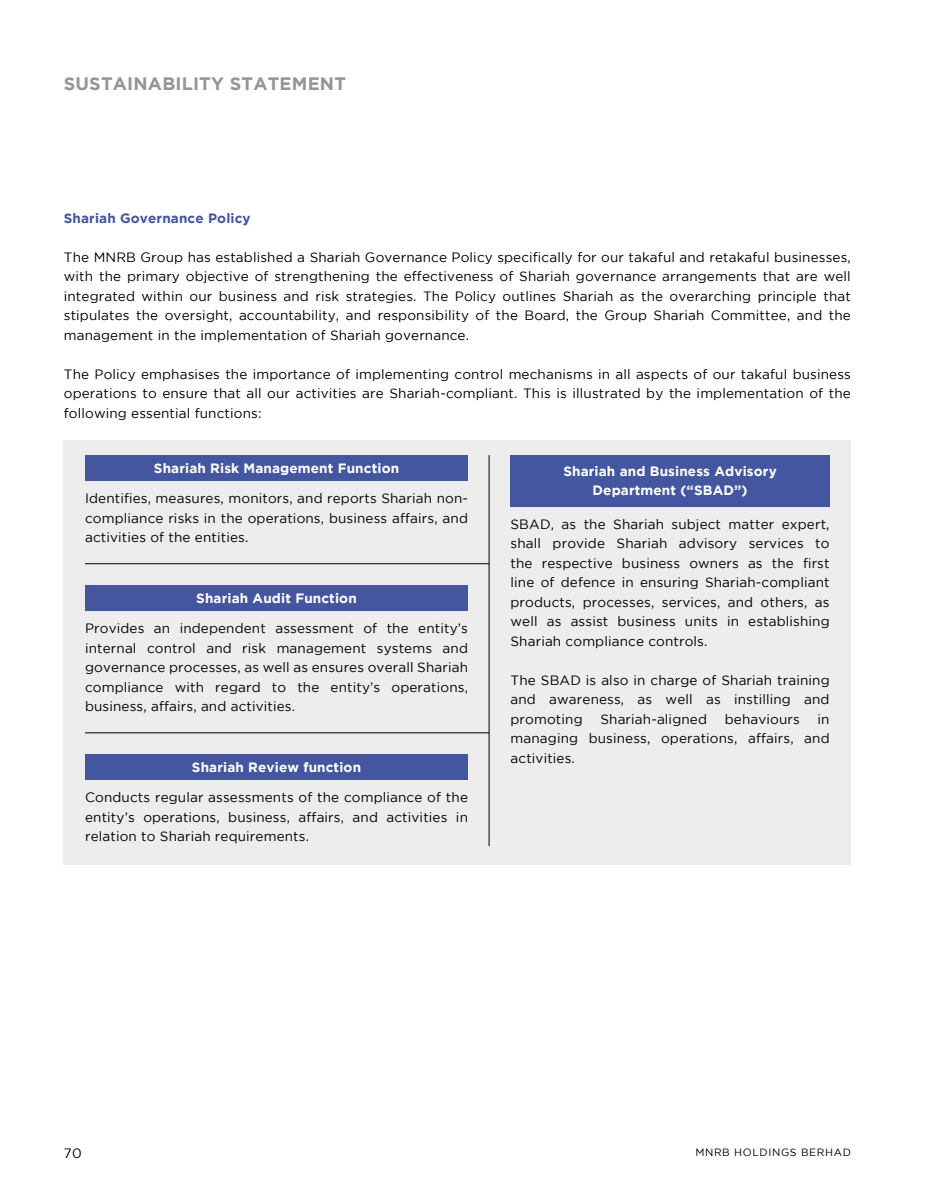
<style>
.page{position:relative;width:936px;height:1191px;background:#fff}
.page>*{position:absolute;margin:0;border:0;box-sizing:border-box;transform-origin:0 0}
.t1{font:700 18px "Gotham";letter-spacing:.01em;color:#939598}
.t2{font:13.5px/19.5px "Gotham";letter-spacing:.01em;color:#000;text-align:justify}
.t3{font:700 13.5px/19.5px "Gotham";letter-spacing:.01em;color:#fff;text-align:center}
.t4{font:700 13.5px "Gotham";letter-spacing:.01em;color:#43569f}
.t5{font:10.5px "Gotham";letter-spacing:.06em;color:#000}
</style>
<div class="page">
<div style="left:64px;top:440px;width:786px;height:424px;background:#ededee"></div>
<div style="left:85px;top:455px;width:383px;height:25px;background:#43569f"></div>
<div style="left:510px;top:455px;width:319px;height:51px;background:#43569f"></div>
<div style="left:85px;top:585px;width:383px;height:25px;background:#43569f"></div>
<div style="left:85px;top:754px;width:383px;height:26px;background:#43569f"></div>
<hr style="left:85px;top:563px;width:404px;height:1px;background:#000">
<hr style="left:489px;top:455px;width:1px;height:391px;background:#000">
<hr style="left:85px;top:732px;width:404px;height:1px;background:#000">
<h1 class="t1" style="left:64px;top:73px;width:284px">SUSTAINABILITY STATEMENT</h1>
<p class="t4" style="left:64px;top:210px;width:188px">Shariah Governance Policy</p>
<p class="t2" style="left:64px;top:247px;width:788px">The MNRB Group has established a Shariah Governance Policy specifically for our takaful and retakaful businesses, with the primary objective of strengthening the effectiveness of Shariah governance arrangements that are well integrated within our business and risk strategies. The Policy outlines Shariah as the overarching principle that stipulates the oversight, accountability, and responsibility of the Board, the Group Shariah Committee, and the management in the implementation of Shariah governance.</p>
<p class="t2" style="left:64px;top:364px;width:788px">The Policy emphasises the importance of implementing control mechanisms in all aspects of our takaful business operations to ensure that all our activities are Shariah-compliant. This is illustrated by the implementation of the following essential functions:</p>
<p class="t3" style="left:154px;top:458px;width:247px">Shariah Risk Management Function</p>
<p class="t3" style="left:563px;top:461px;width:215px">Shariah and Business Advisory<br>Department (“SBAD”)</p>
<p class="t2" style="left:85px;top:488px;width:384px">Identifies, measures, monitors, and reports Shariah non&shy;compliance risks in the operations, business affairs, and activities of the entities.</p>
<p class="t2" style="left:510px;top:514px;width:320px">SBAD, as the Shariah subject matter expert, shall provide Shariah advisory services to the respective business owners as the first line of defence in ensuring Shariah-compliant products, processes, services, and others, as well as assist business units in establishing Shariah compliance controls.</p>
<p class="t2" style="left:510px;top:670px;width:320px">The SBAD is also in charge of Shariah training and awareness, as well as instilling and promoting</p>
<p class="t3" style="left:196px;top:588px;width:162px">Shariah Audit Function</p>
<p class="t2" style="left:85px;top:618px;width:384px">Provides an independent assessment of the entity’s internal control and risk management systems and governance processes, as well as ensures overall Shariah compliance with regard to the entity’s operations, business, affairs, and activities.</p>
<p class="t2" style="left:600px;top:709px;width:108px">Shariah-aligned</p>
<p class="t2" style="left:724px;top:709px;width:77px">behaviours</p>
<p class="t2" style="left:510px;top:709px;width:320px;text-indent:307px">in managing business, operations, affairs, and activities.</p>
<p class="t3" style="left:192px;top:757px;width:171px">Shariah Review function</p>
<p class="t2" style="left:85px;top:787px;width:384px">Conducts regular assessments of the compliance of the entity’s operations, business, affairs, and activities in relation to Shariah requirements.</p>
<p class="t2" style="left:64px;top:1143px;width:19px">70</p>
<p class="t5" style="left:695px;top:1146px;width:157px">MNRB HOLDINGS BERHAD</p>
</div>
